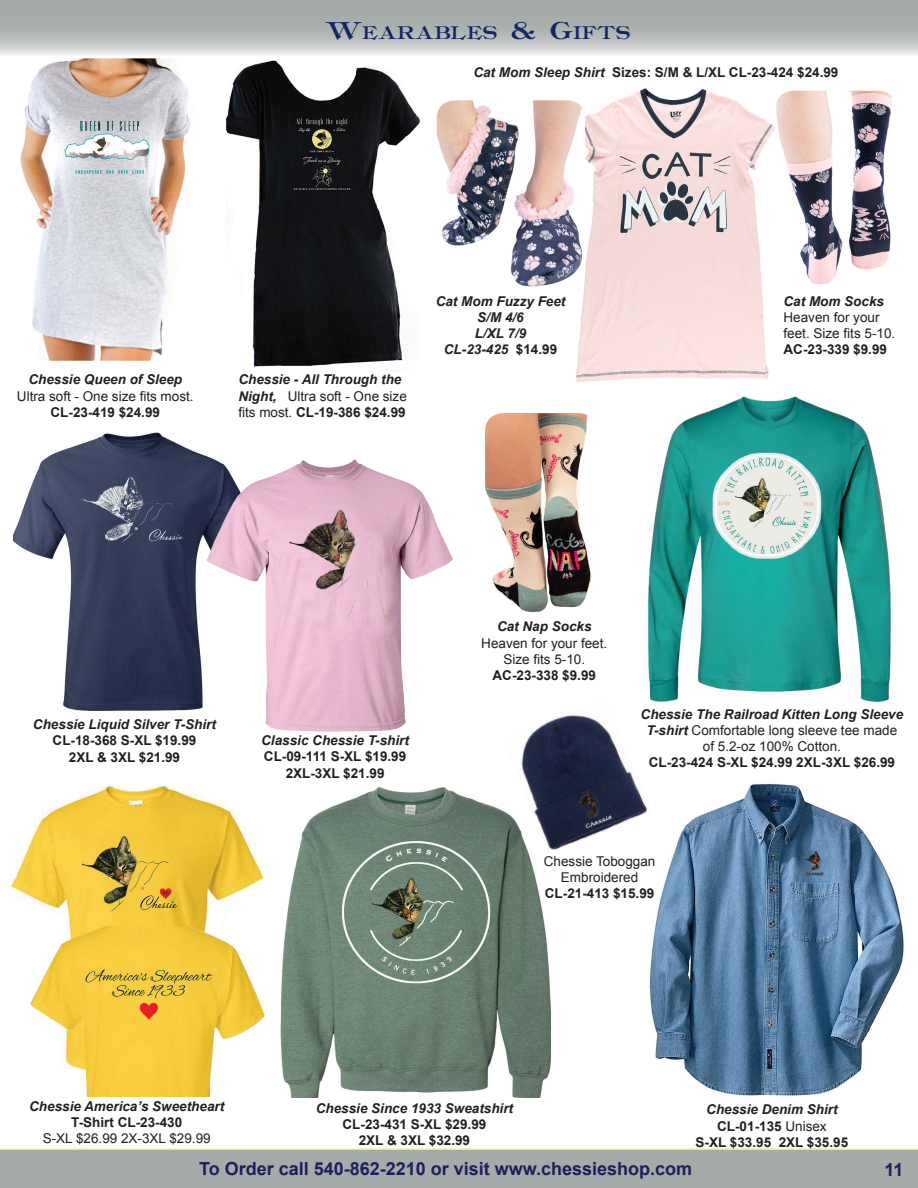
<style>
.page{position:relative;width:918px;height:1188px;background:#fff}
.page>*{position:absolute;margin:0;border:0;box-sizing:border-box;transform-origin:0 0}
.t1{font:25.5px "Chesapeake Roman";color:#122564}
.t2{font:700 18px "Arial";color:#1e1f5c}
.t3{font:700 13.5px/16.2px "Arial";color:#231f20;text-align:center}
.t4{font:italic 700 13.5px/16.2px "Arial";color:#231f20;text-align:center}
.t5{font:13.5px/16.2px "Arial";color:#231f20;text-align:center}
.s1{font-style:italic}
.s2{font-weight:400;font-style:normal}
.s3{font-style:normal}
.s4{font-weight:700;font-style:italic}
.s5{font-weight:400}
</style>
<div class="page">
<div style="left:0;top:1148px;width:918px;height:40px;background:#a5aba9"></div>
<svg style="left:0;top:0;width:918px;height:55px;background:#b5bab9"></svg>
<img style="left:485px;top:413px;width:106px;height:200px">
<img style="left:280px;top:787px;width:270px;height:311px">
<img style="left:20px;top:58px;width:171px;height:303px">
<img style="left:576px;top:88px;width:231px;height:295px">
<img style="left:776px;top:91px;width:116px;height:196px">
<img style="left:437px;top:100px;width:148px;height:187px">
<img style="left:226px;top:60px;width:194px;height:307px">
<img style="left:13px;top:432px;width:201px;height:279px">
<img style="left:644px;top:382px;width:247px;height:320px">
<img style="left:10px;top:785px;width:255px;height:311px">
<img style="left:206px;top:459px;width:247px;height:273px">
<img style="left:649px;top:784px;width:255px;height:312px">
<img style="left:502px;top:697px;width:150px;height:157px">
<h1 class="t1" style="left:325px;top:19px;width:306px">Wearables &amp; Gifts</h1>
<p class="t3" style="left:473px;top:64px;width:367px"><span class="s1">Cat Mom Sleep Shirt</span> Sizes: S/M &amp; L/XL CL-23-424 $24.99</p>
<p class="t4" style="left:28px;top:372px;width:155px">Chessie Queen of Sleep</p>
<p class="t5" style="left:17px;top:388px;width:178px">Ultra soft - One size fits most.</p>
<p class="t3" style="left:51px;top:404px;width:111px">CL-23-419 $24.99</p>
<p class="t4" style="left:238px;top:372px;width:170px;text-align:left">Chessie - All Through the<br>Night, <span class="s2">Ultra soft - One size fits most.</span> <span class="s3">CL-19-386 $24.99</span></p>
<p class="t4" style="left:436px;top:293px;width:131px">Cat Mom Fuzzy Feet<br>S/M 4/6<br>L/XL 7/9<br>CL-23-425 <span class="s3">$14.99</span></p>
<p class="t4" style="left:784px;top:293px;width:102px">Cat Mom Socks</p>
<p class="t5" style="left:784px;top:309px;width:113px;text-align:left">Heaven for your feet. Size fits 5-10.</p>
<p class="t3" style="left:784px;top:342px;width:105px">AC-23-339 $9.99</p>
<p class="t4" style="left:33px;top:717px;width:185px">Chessie Liquid Silver T-Shirt</p>
<p class="t3" style="left:53px;top:733px;width:145px">CL-18-368 S-XL $19.99<br>2XL &amp; 3XL $21.99</p>
<p class="t4" style="left:261px;top:733px;width:149px">Classic Chessie T-shirt</p>
<p class="t3" style="left:264px;top:749px;width:144px">CL-09-111 S-XL $19.99<br>2XL-3XL $21.99</p>
<p class="t4" style="left:497px;top:619px;width:96px">Cat Nap Socks</p>
<p class="t5" style="left:481px;top:635px;width:128px">Heaven for your feet.<br>Size fits 5-10.</p>
<p class="t3" style="left:493px;top:668px;width:105px">AC-23-338 $9.99</p>
<p class="t5" style="left:641px;top:706px;width:264px"><span class="s4">Chessie The Railroad Kitten Long Sleeve<br>T-shirt</span> Comfortable long sleeve tee made of 5.2-oz 100% Cotton.</p>
<p class="t3" style="left:649px;top:755px;width:248px">CL-23-424 S-XL $24.99 2XL-3XL $26.99</p>
<p class="t5" style="left:544px;top:853px;width:113px">Chessie Toboggan<br>Embroidered</p>
<p class="t3" style="left:545px;top:886px;width:111px">CL-21-413 $15.99</p>
<p class="t4" style="left:29px;top:1099px;width:197px">Chessie America’s Sweetheart</p>
<p class="t3" style="left:71px;top:1115px;width:113px">T-Shirt CL-23-430</p>
<p class="t5" style="left:43px;top:1131px;width:169px">S-XL $26.99 2X-3XL $29.99</p>
<p class="t4" style="left:316px;top:1100px;width:199px">Chessie Since 1933 Sweatshirt</p>
<p class="t3" style="left:343px;top:1116px;width:145px">CL-23-431 S-XL $29.99<br>2XL &amp; 3XL $32.99</p>
<p class="t3" style="left:696px;top:1102px;width:154px"><span class="s1">Chessie Denim Shirt<br></span>CL-01-135 <span class="s5">Unisex<br></span>S-XL $33.95 2XL $35.95</p>
<h2 class="t2" style="left:199px;top:1157px;width:495px">To Order call 540-862-2210 or visit www.chessieshop.com</h2>
<h2 class="t2" style="left:885px;top:1157px;width:21px">11</h2>
</div>
